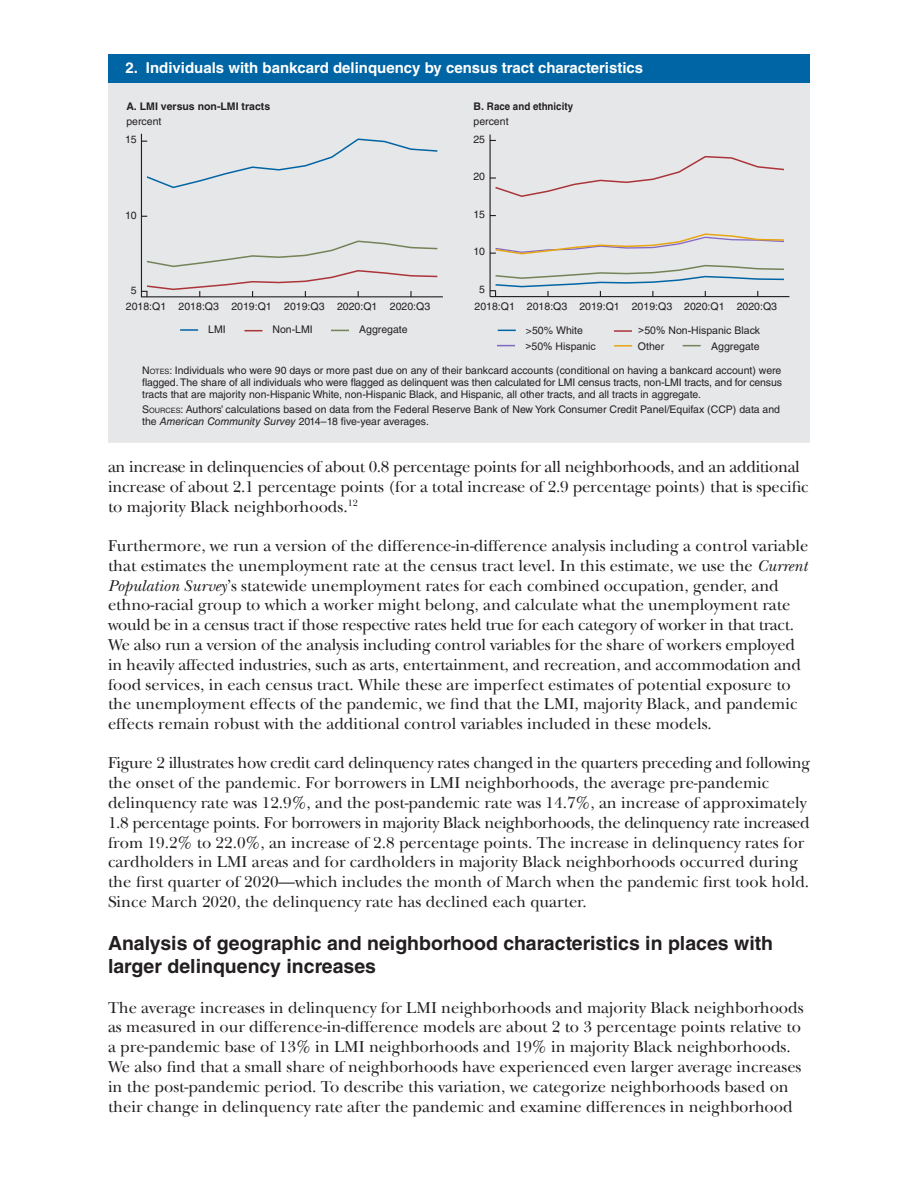
<style>
.page{position:relative;width:918px;height:1188px;background:#fff}
.page>*{position:absolute;margin:0;border:0;box-sizing:border-box;transform-origin:0 0}
.Subhead{font:700 19.5px/23.4px "Helvetica LT Std";color:#231f20}
.CFL_body_text{font:16.5px/19.8px "New Baskerville Std";color:#231f20}
.figure_title{font:700 15px "Helvetica LT Std";color:#fff}
.notes_and_sources{font:10.5px/12px "Helvetica LT Std";color:#231f20;text-align:justify}
.t1{font:10.5px/16.4px "Arial";color:#231f20}
.t2{font:700 10.5px "Helvetica LT Std";color:#231f20}
.s1{font-family:"Helvetica LT Std"}
.s2{font-style:inherit}
.s3{font-size:7.35px}
.s4{font-style:italic}
</style>
<div class="page">
<div style="left:108px;top:58px;width:702px;height:385px;background:#e6e7e9"></div>
<div style="left:108px;top:54px;width:702px;height:29px;background:#0065a4"></div>
<hr style="left:141px;top:134px;width:1px;height:163px;background:#231f20">
<svg style="left:142px;top:138px;width:296px;height:51px"></svg>
<hr style="left:141px;top:296px;width:302px;height:1px;background:#231f20">
<svg style="left:142px;top:240px;width:297px;height:57px"></svg>
<hr style="left:490px;top:135px;width:1px;height:162px;background:#231f20">
<svg style="left:490px;top:233px;width:294px;height:22px"></svg>
<svg style="left:490px;top:155px;width:294px;height:43px"></svg>
<hr style="left:490px;top:296px;width:299px;height:1px;background:#231f20">
<svg style="left:490px;top:264px;width:294px;height:33px"></svg>
<svg style="left:614px;top:345px;width:18px;height:2px"></svg>
<svg style="left:180px;top:329px;width:18px;height:2px"></svg>
<svg style="left:331px;top:330px;width:18px;height:1px"></svg>
<svg style="left:244px;top:330px;width:19px;height:1px"></svg>
<svg style="left:498px;top:330px;width:18px;height:1px"></svg>
<svg style="left:497px;top:345px;width:18px;height:1px"></svg>
<svg style="left:614px;top:330px;width:18px;height:2px"></svg>
<svg style="left:683px;top:345px;width:18px;height:1px"></svg>
<h1 class="figure_title" style="left:126px;top:59px;width:519px">2. Individuals with bankcard delinquency by census tract characteristics</h1>
<p class="t2" style="left:126px;top:99px;width:145px">A. LMI versus non-LMI tracts</p>
<p class="t2" style="left:474px;top:99px;width:101px">B. Race and ethnicity</p>
<p class="notes_and_sources" style="left:126px;top:115px;width:37px">percent</p>
<p class="notes_and_sources" style="left:474px;top:115px;width:37px">percent</p>
<p class="notes_and_sources" style="left:125px;top:134px;width:13px">15</p>
<p class="notes_and_sources" style="left:473px;top:133px;width:13px">25</p>
<p class="notes_and_sources" style="left:473px;top:171px;width:13px">20</p>
<p class="notes_and_sources" style="left:125px;top:209px;width:13px">10</p>
<p class="notes_and_sources" style="left:473px;top:208px;width:13px">15</p>
<p class="notes_and_sources" style="left:473px;top:246px;width:13px">10</p>
<p class="notes_and_sources" style="left:131px;top:284px;width:7px">5</p>
<p class="notes_and_sources" style="left:479px;top:283px;width:7px">5</p>
<p class="notes_and_sources" style="left:126px;top:300px;width:306px">2018:Q1 2018:Q3 2019:Q1 2019:Q3 2020:Q1 2020:Q3</p>
<p class="notes_and_sources" style="left:474px;top:300px;width:304px">2018:Q1 2018:Q3 2019:Q1 2019:Q3 2020:Q1 2020:Q3</p>
<p class="notes_and_sources" style="left:638px;top:340px;width:28px">Other</p>
<p class="notes_and_sources" style="left:208px;top:324px;width:19px">LMI</p>
<p class="notes_and_sources" style="left:272px;top:324px;width:42px">Non-LMI</p>
<p class="notes_and_sources" style="left:359px;top:324px;width:50px">Aggregate</p>
<p class="t1" style="left:525px;top:322px;width:72px"><span class="s1">&gt;50% White </span>&gt;50% Hispanic</p>
<p class="t1" style="left:638px;top:322px;width:123px;line-height:15.9px;text-align:right">&gt;50% Non-Hispanic Black<br><span class="s1">Aggregate</span></p>
<p class="notes_and_sources" style="left:142px;top:364px;width:641px"><span class="s2">N</span><span class="s3">OTES</span><span class="s2">:</span> Individuals who were 90 days or more past due on any of their bankcard accounts (conditional on having a bankcard account) were flagged. The share of all individuals who were flagged as delinquent was then calculated for LMI census tracts, non-LMI tracts, and for census tracts that are majority non-Hispanic White, non-Hispanic Black, and Hispanic, all other tracts, and all tracts in aggregate.</p>
<p class="notes_and_sources" style="left:142px;top:403px;width:639px"><span class="s2">S</span><span class="s3">OURCES</span><span class="s2">:</span> Authors’ calculations based on data from the Federal Reserve Bank of New York Consumer Credit Panel/Equifax (CCP) data and the <span class="s4">American Community Survey</span> 2014–18 five-year averages.</p>
<p class="CFL_body_text" style="left:108px;top:457px;width:702px">an increase in delinquencies of about 0.8 percentage points for all neighborhoods, and an additional increase of about 2.1 percentage points (for a total increase of 2.9 percentage points) that is specific to majority Black neighborhoods.<sup>12</sup></p>
<p class="CFL_body_text" style="left:108px;top:536px;width:702px">Furthermore, we run a version of the difference-in-difference analysis including a control variable that estimates the unemployment rate at the census tract level. In this estimate, we use the <span class="s4">Current Population Survey</span>’s statewide unemployment rates for each combined occupation, gender, and ethno-racial group to which a worker might belong, and calculate what the unemployment rate would be in a census tract if those respective rates held true for each category of worker in that tract.<br>We also run a version of the analysis including control variables for the share of workers employed in heavily affected industries, such as arts, entertainment, and recreation, and accommodation and food services, in each census tract. While these are imperfect estimates of potential exposure to the unemployment effects of the pandemic, we find that the LMI, majority Black, and pandemic effects remain robust with the additional control variables included in these models.</p>
<p class="CFL_body_text" style="left:108px;top:753px;width:704px">Figure 2 illustrates how credit card delinquency rates changed in the quarters preceding and following the onset of the pandemic. For borrowers in LMI neighborhoods, the average pre-pandemic delinquency rate was 12.9%, and the post-pandemic rate was 14.7%, an increase of approximately 1.8 percentage points. For borrowers in majority Black neighborhoods, the delinquency rate increased from 19.2% to 22.0%, an increase of 2.8 percentage points. The increase in delinquency rates for cardholders in LMI areas and for cardholders in majority Black neighborhoods occurred during the first quarter of 2020—which includes the month of March when the pandemic first took hold.<br>Since March 2020, the delinquency rate has declined each quarter.</p>
<h1 class="Subhead" style="left:108px;top:931px;width:667px">Analysis of geographic and neighborhood characteristics in places with larger delinquency increases</h1>
<p class="CFL_body_text" style="left:108px;top:998px;width:697px">The average increases in delinquency for LMI neighborhoods and majority Black neighborhoods as measured in our difference-in-difference models are about 2 to 3 percentage points relative to a pre-pandemic base of 13% in LMI neighborhoods and 19% in majority Black neighborhoods.<br>We also find that a small share of neighborhoods have experienced even larger average increases in the post-pandemic period. To describe this variation, we categorize neighborhoods based on their change in delinquency rate after the pandemic and examine differences in neighborhood</p>
</div>
